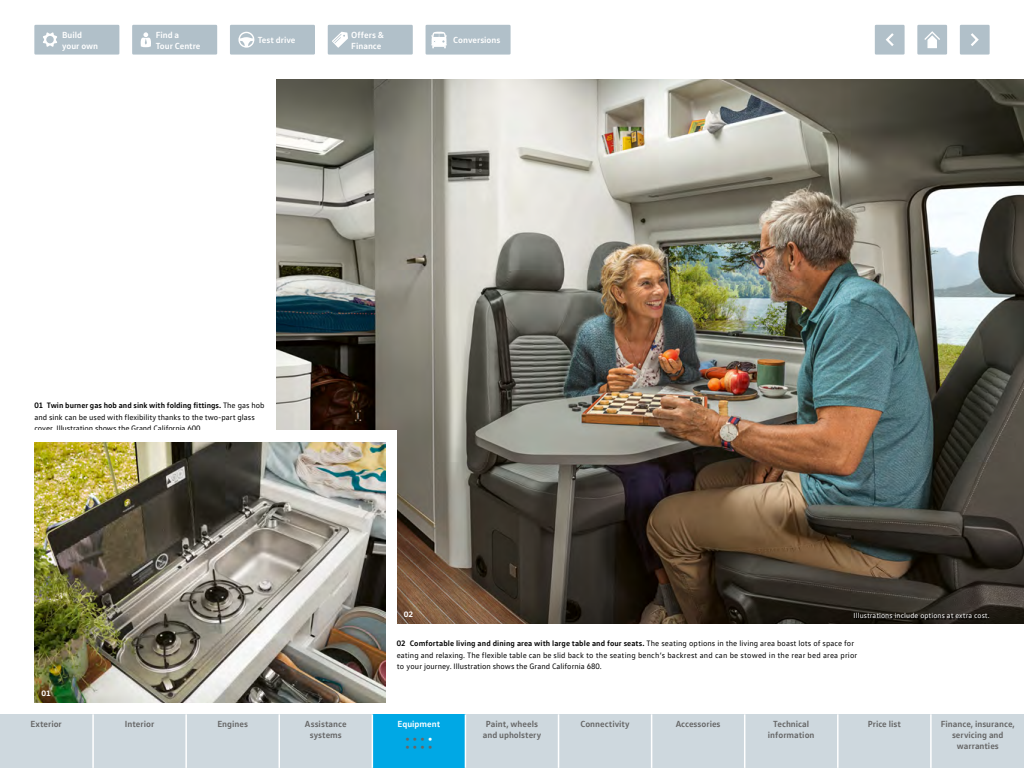
<style>
.page{position:relative;width:1024px;height:768px;background:#fff}
.page>*{position:absolute;margin:0;border:0;box-sizing:border-box;transform-origin:0 0}
.t1{font:700 13px "VW Text";color:#666}
.t2{font:700 9px/10.8px "VW Text";color:#666;text-align:center}
.t3{font:700 9px/10.8px "VW Text";color:#fff}
.t4{font:8px/11.3px "VW Text";color:#000}
.t5{font:700 8px "VW Head";color:#fff}
.t6{font:7.5px "VW Text";letter-spacing:.01em;color:#fff}
.s1{font-weight:700}
.s2{color:#fff}
</style>
<div class="page">
<div style="left:0;top:714px;width:1024px;height:54px;background:#ced8de"></div>
<div style="left:35px;top:26px;width:83px;height:27px;background:#b1c0c9"></div>
<div style="left:34px;top:25px;width:85px;height:30px;border:2px solid #b1c0c9"></div>
<svg style="left:43px;top:32px;width:14px;height:15px"></svg>
<div style="left:960px;top:25px;width:30px;height:30px;background:#b1c0c9;border:2px solid #b1c0c9"></div>
<svg style="left:971px;top:33px;width:8px;height:13px"></svg>
<div style="left:917px;top:25px;width:30px;height:30px;background:#b1c0c9;border:2px solid #b1c0c9"></div>
<svg style="left:924px;top:31px;width:16px;height:18px"></svg>
<div style="left:875px;top:25px;width:30px;height:30px;background:#b1c0c9;border:2px solid #b1c0c9"></div>
<svg style="left:886px;top:33px;width:8px;height:13px"></svg>
<div style="left:133px;top:26px;width:83px;height:27px;background:#b1c0c9"></div>
<div style="left:132px;top:25px;width:85px;height:30px;border:2px solid #b1c0c9"></div>
<svg style="left:141px;top:32px;width:10px;height:15px"></svg>
<div style="left:231px;top:26px;width:83px;height:27px;background:#b1c0c9"></div>
<div style="left:230px;top:25px;width:85px;height:30px;border:2px solid #b1c0c9"></div>
<svg style="left:238px;top:32px;width:16px;height:16px"></svg>
<div style="left:329px;top:26px;width:83px;height:27px;background:#b1c0c9"></div>
<div style="left:328px;top:25px;width:85px;height:30px;border:2px solid #b1c0c9"></div>
<svg style="left:332px;top:32px;width:16px;height:16px"></svg>
<img style="left:276px;top:79px;width:748px;height:545px">
<div style="left:34px;top:431px;width:363px;height:272px;background:#fff"></div>
<img style="left:34px;top:442px;width:352px;height:261px">
<svg style="left:854px;top:613px;width:135px;height:7px"></svg>
<div style="left:372px;top:714px;width:93px;height:54px;background:#00a8e5"></div>
<hr style="left:92px;top:714px;width:2px;height:54px;background:#fff">
<hr style="left:185px;top:714px;width:2px;height:54px;background:#fff">
<hr style="left:279px;top:714px;width:1px;height:54px;background:#fff">
<hr style="left:372px;top:714px;width:1px;height:54px;background:#fff">
<hr style="left:465px;top:714px;width:1px;height:54px;background:#fff">
<hr style="left:558px;top:714px;width:1px;height:54px;background:#fff">
<hr style="left:651px;top:714px;width:1px;height:54px;background:#fff">
<hr style="left:744px;top:714px;width:1px;height:54px;background:#fff">
<hr style="left:837px;top:714px;width:2px;height:54px;background:#fff">
<hr style="left:930px;top:714px;width:2px;height:54px;background:#fff">
<div style="left:427px;top:26px;width:82px;height:27px;background:#b1c0c9"></div>
<div style="left:426px;top:25px;width:85px;height:30px;border:2px solid #b1c0c9"></div>
<svg style="left:431px;top:32px;width:16px;height:16px"></svg>
<p class="t3" style="left:62px;top:29px;width:38px">Build your own</p>
<p class="t3" style="left:156px;top:29px;width:46px">Find a<br>Tour Centre</p>
<p class="t3" style="left:258px;top:34px;width:39px">Test drive</p>
<p class="t3" style="left:351px;top:29px;width:34px">Offers &amp;<br>Finance</p>
<p class="t3" style="left:453px;top:34px;width:49px">Conversions</p>
<p class="t4" style="left:34px;top:400px;width:232px"><span class="s1">01 Twin burner gas hob and sink with folding fittings.</span> The gas hob and sink can be used with flexibility thanks to the two-part glass cover. Illustration shows the Grand California 600.</p>
<p class="t5" style="left:41px;top:688px;width:11px">01</p>
<p class="t5" style="left:404px;top:609px;width:11px">02</p>
<p class="t6" style="left:854px;top:611px;width:137px">Illustrations include options at extra cost.</p>
<p class="t4" style="left:397px;top:638px;width:462px"><span class="s1">02 Comfortable living and dining area with large table and four seats.</span> The seating options in the living area boast lots of space for eating and relaxing. The flexible table can be slid back to the seating bench’s backrest and can be stowed in the rear bed area prior to your journey. Illustration shows the Grand California 680.</p>
<p class="t2" style="left:30px;top:718px;width:33px">Exterior</p>
<p class="t2" style="left:125px;top:718px;width:31px">Interior</p>
<p class="t2" style="left:217px;top:718px;width:32px">Engines</p>
<p class="t2" style="left:305px;top:718px;width:43px">Assistance systems</p>
<p class="t3" style="left:398px;top:718px;width:44px">Equipment</p>
<h1 class="t1" style="left:405px;top:730px;width:29px">• • • <span class="s2">•</span></h1>
<h1 class="t1" style="left:405px;top:738px;width:29px">• • • •</h1>
<p class="t2" style="left:483px;top:718px;width:60px">Paint, wheels and upholstery</p>
<p class="t2" style="left:580px;top:718px;width:51px">Connectivity</p>
<p class="t2" style="left:676px;top:718px;width:46px">Accessories</p>
<p class="t2" style="left:768px;top:718px;width:48px">Technical information</p>
<p class="t2" style="left:868px;top:718px;width:35px">Price list</p>
<p class="t2" style="left:941px;top:718px;width:76px">Finance, insurance, servicing and warranties</p>
</div>
